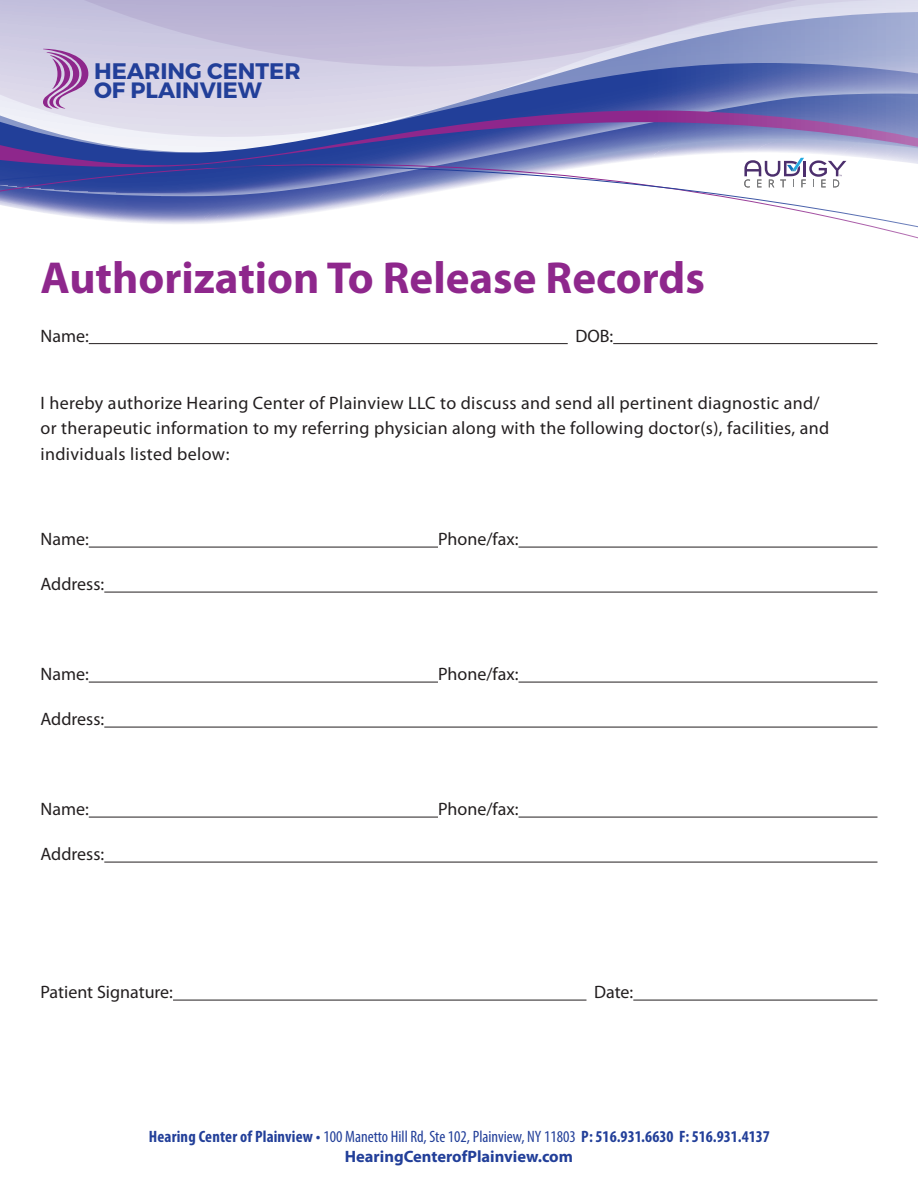
<style>
.page{position:relative;width:918px;height:1188px;background:#fff}
.page>*{position:absolute;margin:0;border:0;box-sizing:border-box;transform-origin:0 0}
.t1{font:700 45px "Myriad Pro";color:#8e278c}
.t2{font:700 22.5px "Montserrat";color:#223f99}
.t3{font:700 22.2px "Montserrat";color:#223f99}
.t4{font:18px/25.5px "Myriad Pro";letter-spacing:.02em;color:#231f20}
.t5{font:18px "Myriad Pro";color:#231f20}
.t6{font:700 condensed 16.5px/19.8px "Myriad Pro";letter-spacing:.005em;color:#223f99;text-align:center}
.s1{font-weight:400}
.s2{font-stretch:normal}
</style>
<div class="page">
<svg style="left:0;top:0;width:918px;height:12px;background:#bfbad9"></svg>
<svg style="left:0;top:13px;width:918px;height:226px"></svg>
<svg style="left:744px;top:158px;width:102px;height:29px"></svg>
<svg style="left:44px;top:49px;width:44px;height:60px;background:#bc95c6"></svg>
<hr style="left:89px;top:343px;width:479px;height:1px;background:#231f20">
<hr style="left:613px;top:343px;width:265px;height:1px;background:#231f20">
<hr style="left:89px;top:547px;width:349px;height:1px;background:#231f20">
<hr style="left:519px;top:547px;width:359px;height:1px;background:#231f20">
<hr style="left:104px;top:592px;width:773px;height:1px;background:#231f20">
<hr style="left:89px;top:682px;width:349px;height:1px;background:#231f20">
<hr style="left:519px;top:682px;width:359px;height:1px;background:#231f20">
<hr style="left:104px;top:727px;width:773px;height:1px;background:#231f20">
<hr style="left:89px;top:817px;width:349px;height:1px;background:#231f20">
<hr style="left:519px;top:817px;width:359px;height:1px;background:#231f20">
<hr style="left:104px;top:862px;width:773px;height:1px;background:#231f20">
<hr style="left:173px;top:1000px;width:413px;height:1px;background:#231f20">
<hr style="left:633px;top:1000px;width:245px;height:1px;background:#231f20">
<p class="t2" style="left:94px;top:57px;width:208px">HEARING CENTER</p>
<p class="t3" style="left:94px;top:76px;width:169px">OF PLAINVIEW</p>
<p class="t1" style="left:40px;top:248px;width:666px">Authorization To Release Records</p>
<p class="t4" style="left:40px;top:323px;width:50px">Name:</p>
<p class="t4" style="left:575px;top:323px;width:39px">DOB:</p>
<p class="t4" style="left:40px;top:390px;width:790px">I hereby authorize Hearing Center of Plainview LLC to discuss and send all pertinent diagnostic and/ or therapeutic information to my referring physician along with the following doctor(s), facilities, and individuals listed below:</p>
<p class="t4" style="left:40px;top:526px;width:50px">Name:</p>
<p class="t5" style="left:438px;top:528px;width:82px">Phone/fax:</p>
<p class="t5" style="left:40px;top:573px;width:65px">Address:</p>
<p class="t4" style="left:40px;top:661px;width:50px">Name:</p>
<p class="t5" style="left:438px;top:663px;width:82px">Phone/fax:</p>
<p class="t5" style="left:40px;top:708px;width:65px">Address:</p>
<p class="t4" style="left:40px;top:796px;width:50px">Name:</p>
<p class="t5" style="left:438px;top:798px;width:82px">Phone/fax:</p>
<p class="t5" style="left:40px;top:843px;width:65px">Address:</p>
<p class="t5" style="left:40px;top:981px;width:134px">Patient Signature:</p>
<p class="t4" style="left:594px;top:979px;width:41px">Date:</p>
<p class="t6" style="left:149px;top:1126px;width:622px">Hearing Center of Plainview • <span class="s1">100 Manetto Hill Rd, Ste 102, Plainview, NY 11803</span> P: 516.931.6630 F: 516.931.4137<br><span class="s2">HearingCenterofPlainview.com</span></p>
</div>
